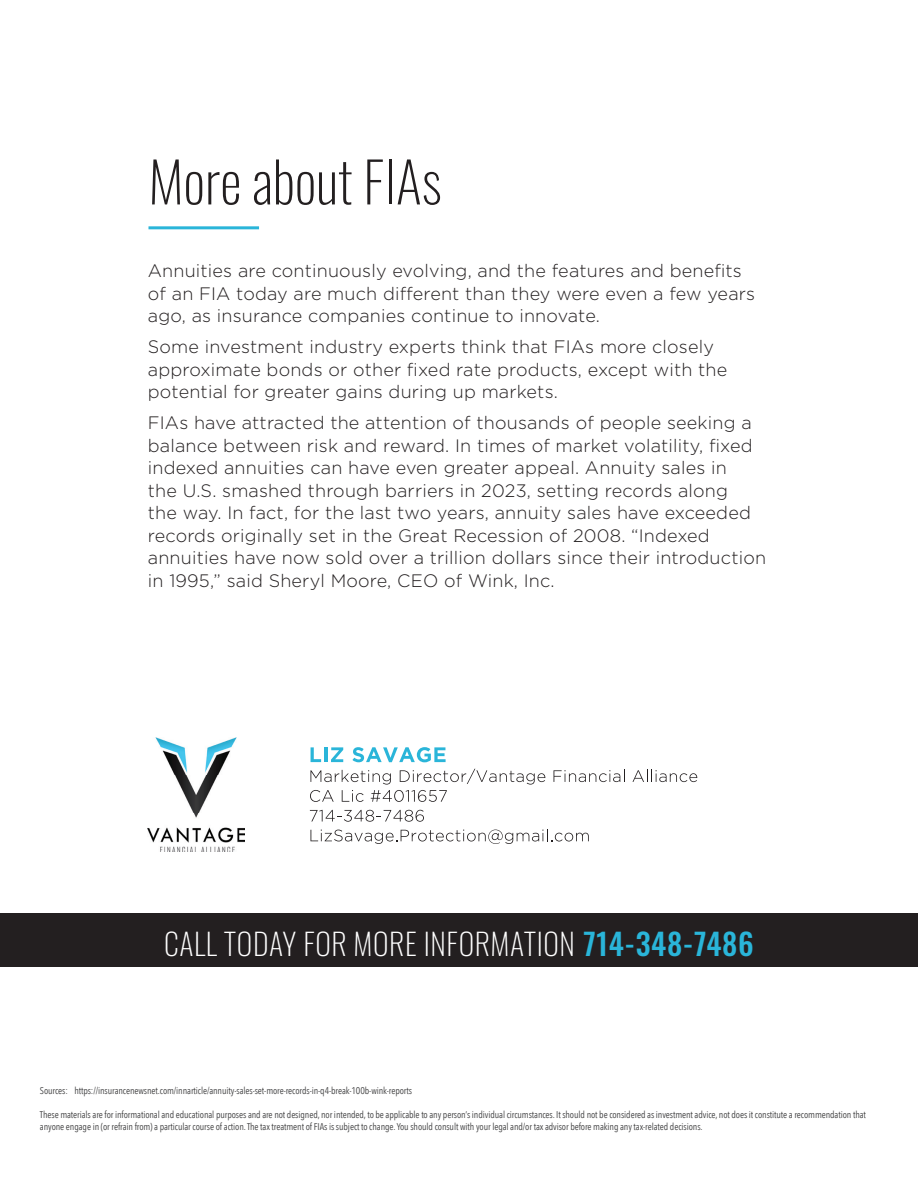
<style>
.page{position:relative;width:918px;height:1188px;background:#fff}
.page>*{position:absolute;margin:0;border:0;box-sizing:border-box;transform-origin:0 0}
.Sub_Title{font:200 55.5px "Oswald";color:#231f20}
.Sub_Title-2{font:200 30px "Oswald";letter-spacing:.02em;color:#fff}
.Column_1{font:300 18px/22.5px "Gotham";letter-spacing:.01em;color:#231f20}
.Column_1-2{font:9.75px/12px "Avenir Next Condensed";letter-spacing:-.01em;color:#3e3e3f}
.s1{font-weight:500;color:#2ab5d9}
</style>
<div class="page">
<div style="left:0;top:913px;width:918px;height:53px;background:#231f20"></div>
<hr style="left:148px;top:226px;width:111px;height:3px;background:#2ab5d9">
<img style="left:148px;top:738px;width:96px;height:113px">
<svg style="left:311px;top:747px;width:10px;height:15px"></svg>
<hr style="left:324px;top:747px;width:3px;height:15px;background:#2ab5d9">
<svg style="left:331px;top:747px;width:12px;height:15px"></svg>
<svg style="left:352px;top:747px;width:94px;height:15px"></svg>
<svg style="left:554px;top:770px;width:71px;height:12px"></svg>
<svg style="left:633px;top:770px;width:64px;height:12px"></svg>
<svg style="left:310px;top:769px;width:235px;height:33px"></svg>
<svg style="left:310px;top:810px;width:114px;height:12px"></svg>
<svg style="left:310px;top:829px;width:279px;height:15px"></svg>
<p class="Sub_Title" style="left:148px;top:133px;width:295px">More about FIAs</p>
<p class="Column_1" style="left:148px;top:259px;width:609px">Annuities are continuously evolving, and the features and benefits of an FIA today are much different than they were even a few years ago, as insurance companies continue to innovate.</p>
<p class="Column_1" style="left:148px;top:335px;width:581px">Some investment industry experts think that FIAs more closely approximate bonds or other fixed rate products, except with the potential for greater gains during up markets.</p>
<p class="Column_1" style="left:148px;top:411px;width:620px">FIAs have attracted the attention of thousands of people seeking a balance between risk and reward. In times of market volatility, fixed indexed annuities can have even greater appeal. Annuity sales in<br>the U.S. smashed through barriers in 2023, setting records along<br>the way. In fact, for the last two years, annuity sales have exceeded records originally set in the Great Recession of 2008. “Indexed annuities have now sold over a trillion dollars since their introduction in 1995,” said Sheryl Moore, CEO of Wink, Inc.</p>
<p class="Sub_Title-2" style="left:164px;top:917px;width:591px">CALL TODAY FOR MORE INFORMATION <span class="s1">714-348-7486</span></p>
<p class="Column_1-2" style="left:40px;top:1084px;width:374px">Sources: https://insurancenewsnet.com/innarticle/annuity-sales-set-more-records-in-q4-break-100b-wink-reports</p>
<p class="Column_1-2" style="left:40px;top:1108px;width:828px">These materials are for informational and educational purposes and are not designed, nor intended, to be applicable to any person’s individual circumstances. It should not be considered as investment advice, not does it constitute a recommendation that anyone engage in (or refrain from) a particular course of action. The tax treatment of FIAs is subject to change. You should consult with your legal and/or tax advisor before making any tax-related decisions.</p>
</div>
